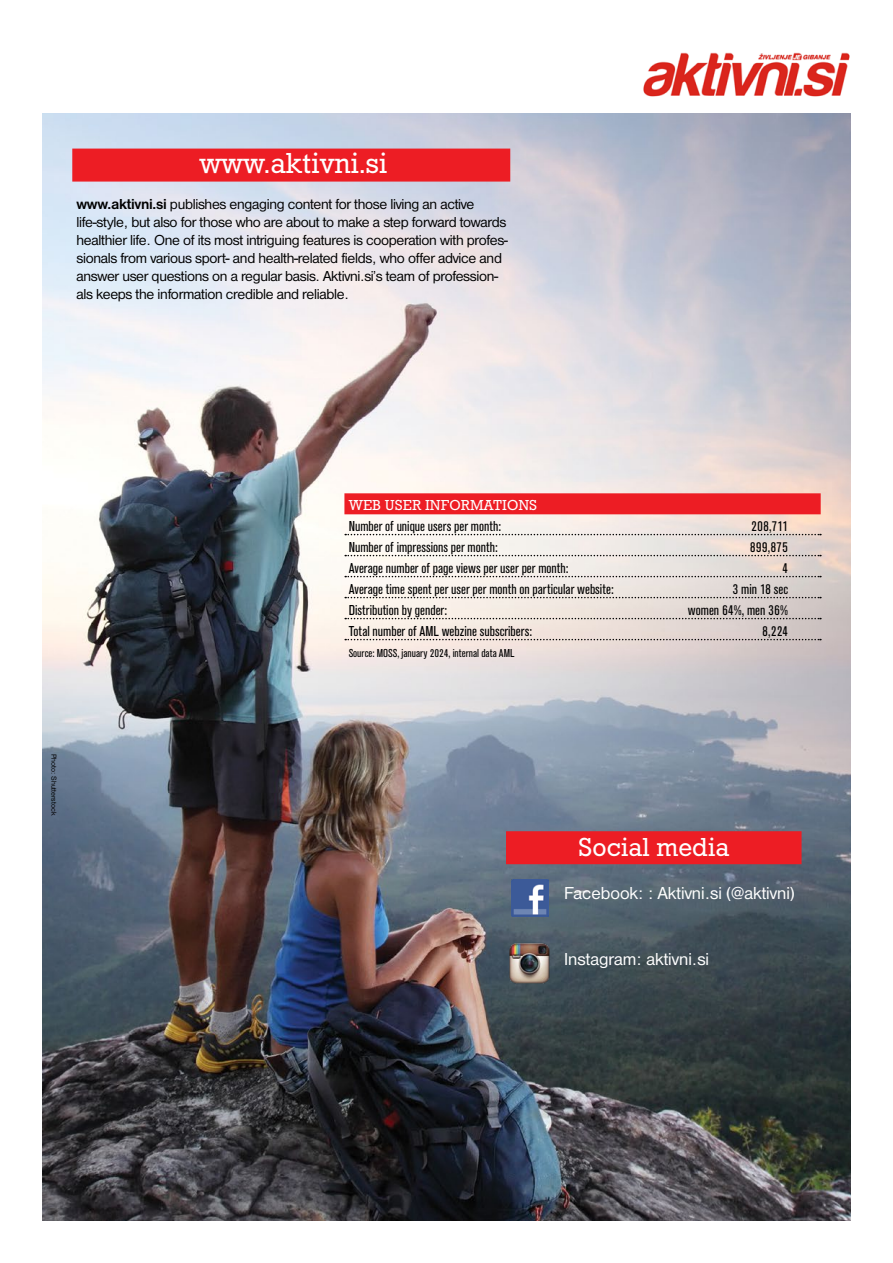
<style>
.page{position:relative;width:893px;height:1263px;background:#fff}
.page>*{position:absolute;margin:0;border:0;box-sizing:border-box;transform-origin:0 0}
.t1{font:30px "Roctus TCE";color:#fff}
.t2{font:27px "Roctus TCE";color:#fff}
.t3{font:18px "Nimbus San DCE";color:#fff}
.t4{font:15px/18px "Nimbus San DCE";letter-spacing:-.02em;color:#000}
.t5{font:15px "Accius TCE Regu Narr";color:#000}
.t6{font:15px "Roctus TCE";color:#fff}
.t7{font:12px "Accius TCE Regu Narr";color:#000}
.t8{font:7.5px "Nimbus San DCE";color:#000}
.s1{font-weight:700}
</style>
<div class="page">
<img style="left:43px;top:113px;width:807px;height:1107px">
<div style="left:72px;top:149px;width:438px;height:33px;background:#ed1d24"></div>
<img style="left:511px;top:880px;width:37px;height:37px">
<div style="left:506px;top:831px;width:295px;height:33px;background:#ed1d24"></div>
<img style="left:507px;top:943px;width:43px;height:41px">
<img style="left:643px;top:52px;width:207px;height:45px">
<div style="left:344px;top:493px;width:477px;height:21px;background:#ed1d24"></div>
<svg style="left:345px;top:534px;width:476px;height:1px"></svg>
<svg style="left:345px;top:555px;width:476px;height:1px"></svg>
<svg style="left:345px;top:576px;width:476px;height:1px"></svg>
<svg style="left:345px;top:597px;width:476px;height:1px"></svg>
<svg style="left:345px;top:618px;width:476px;height:1px"></svg>
<svg style="left:345px;top:639px;width:476px;height:1px"></svg>
<p class="t1" style="left:199px;top:147px;width:190px">www.aktivni.si</p>
<p class="t4" style="left:77px;top:195px;width:433px"><span class="s1">www.aktivni.si</span> publishes engaging content for those living an active life-style, but also for those who are about to make a step forward towards healthier life. One of its most intriguing features is cooperation with profes&shy;sionals from various sport- and health-related fields, who offer advice and answer user questions on a regular basis. Aktivni.si’s team of profession&shy;als keeps the information credible and reliable.</p>
<p class="t8" style="left:58px;top:754px;width:63px;rotate:90deg">Photo: Shutterstock</p>
<p class="t6" style="left:349px;top:497px;width:190px">WEB USER INFORMATIONS</p>
<p class="t5" style="left:349px;top:518px;width:154px">Number of unique users per month:</p>
<p class="t5" style="left:751px;top:518px;width:39px">208,711</p>
<p class="t5" style="left:349px;top:539px;width:151px">Number of impressions per month:</p>
<p class="t5" style="left:750px;top:539px;width:40px">899,875</p>
<p class="t5" style="left:349px;top:560px;width:221px">Average number of page views per user per month:</p>
<p class="t5" style="left:782px;top:560px;width:7px">4</p>
<p class="t5" style="left:349px;top:581px;width:267px">Average time spent per user per month on particular website:</p>
<p class="t5" style="left:732px;top:581px;width:57px">3 min 18 sec</p>
<p class="t5" style="left:349px;top:602px;width:100px">Distribution by gender:</p>
<p class="t5" style="left:688px;top:602px;width:102px">women 64%, men 36%</p>
<p class="t5" style="left:349px;top:623px;width:185px">Total number of AML webzine subscribers:</p>
<p class="t5" style="left:762px;top:623px;width:27px">8,224</p>
<p class="t7" style="left:349px;top:646px;width:167px">Source: MOSS, january 2024, internal data AML</p>
<p class="t2" style="left:578px;top:832px;width:153px">Social media</p>
<p class="t3" style="left:564px;top:883px;width:232px">Facebook: : Aktivni.si (@aktivni)</p>
<p class="t3" style="left:564px;top:949px;width:147px">Instagram: aktivni.si</p>
</div>
